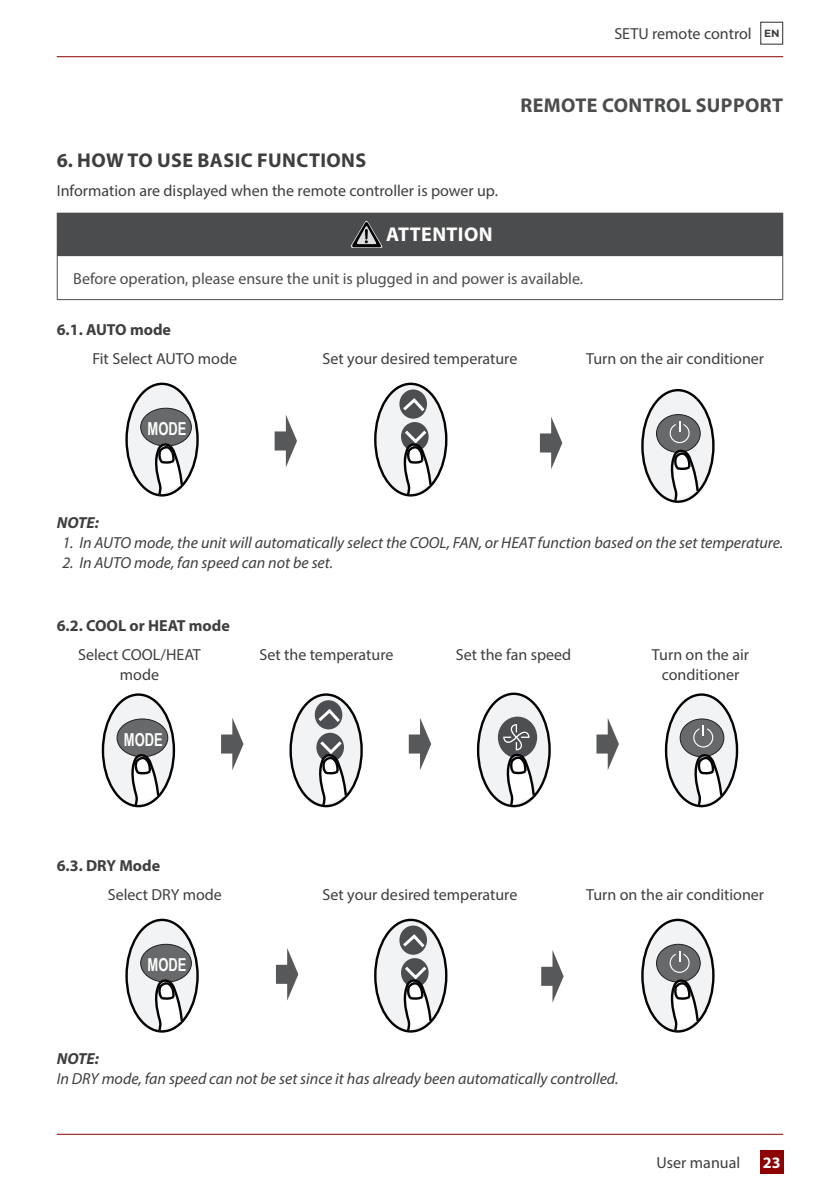
<style>
.page{position:relative;width:840px;height:1191px;background:#fff}
.page>*{position:absolute;margin:0;border:0;box-sizing:border-box;transform-origin:0 0}
.Paragraph_style{font:700 20px "Myriad Pro";letter-spacing:.02em;color:#3e3e3f}
.t1{font:700 20px "Myriad Pro";letter-spacing:.02em;color:#4b4c4d}
.t2{font:700 20px "Myriad Pro";letter-spacing:.02em;color:#fff}
.t3{font:700 17.8px "Arial Narrow";color:#fff;scale:.89 1}
.Paragraph_Style_Numb{font:16px/20px "Myriad Pro";color:#3e3e3f;text-align:center}
.Paragraph_Style_Numb-2{font:italic 16px "Myriad Pro";color:#3e3e3f}
.t4{font:16px "Myriad Pro";color:#4b4c4d}
.Paragraph_Style_Numb-3{font:700 16px "Myriad Pro";color:#3e3e3f}
.Paragraph_Style_Numb-4{font:italic 700 16px "Myriad Pro";color:#3e3e3f}
.t5{font:700 16px "Myriad Pro";color:#fff}
.s1{font-family:"Montserrat";font-weight:700;font-size:10.4px}
</style>
<div class="page">
<div style="left:759px;top:1151px;width:23px;height:23px;background:#8d0203"></div>
<hr style="left:57px;top:1133px;width:725px;height:1px;background:#8d0203">
<hr style="left:57px;top:56px;width:725px;height:1px;background:#8d0203">
<div style="left:759px;top:22px;width:23px;height:23px;border:1px solid #3e3e3f"></div>
<div style="left:57px;top:213px;width:725px;height:43px;background:#4b4c4d"></div>
<hr style="left:57px;top:256px;width:1px;height:43px;background:#4b4c4d">
<hr style="left:781px;top:256px;width:1px;height:43px;background:#4b4c4d">
<hr style="left:57px;top:299px;width:725px;height:1px;background:#4b4c4d">
<svg style="left:350px;top:220px;width:32px;height:28px"></svg>
<svg style="left:274px;top:415px;width:23px;height:52px"></svg>
<svg style="left:539px;top:417px;width:23px;height:52px"></svg>
<div style="left:642px;top:390px;width:71px;height:112px;background:#f2f3f4;border-radius:50%"></div>
<div style="left:641px;top:389px;width:73px;height:114px;border:2px solid #030303;border-radius:50%"></div>
<div style="left:656px;top:414px;width:43px;height:38px;background:#67696b;border-radius:50%"></div>
<div style="left:655px;top:414px;width:45px;height:39px;border:1px solid #231f20;border-radius:50%"></div>
<svg style="left:669px;top:450px;width:30px;height:53px"></svg>
<svg style="left:669px;top:421px;width:20px;height:22px"></svg>
<div style="left:126px;top:384px;width:71px;height:111px;background:#f2f3f4;border-radius:50%"></div>
<div style="left:125px;top:382px;width:74px;height:114px;border:2px solid #030303;border-radius:50%"></div>
<div style="left:141px;top:408px;width:50px;height:38px;background:#67696b;border-radius:50%"></div>
<div style="left:140px;top:408px;width:52px;height:38px;border:1px solid #231f20;border-radius:50%"></div>
<svg style="left:154px;top:443px;width:30px;height:54px"></svg>
<div style="left:375px;top:384px;width:71px;height:111px;background:#f2f3f4;border-radius:50%"></div>
<div style="left:374px;top:382px;width:73px;height:114px;border:2px solid #030303;border-radius:50%"></div>
<div style="left:401px;top:422px;width:27px;height:29px;background:#4d4e52;border-radius:50%"></div>
<svg style="left:399px;top:389px;width:28px;height:30px"></svg>
<svg style="left:401px;top:397px;width:24px;height:16px"></svg>
<svg style="left:402px;top:429px;width:30px;height:68px"></svg>
<svg style="left:221px;top:718px;width:22px;height:52px"></svg>
<svg style="left:408px;top:718px;width:23px;height:52px"></svg>
<svg style="left:596px;top:718px;width:22px;height:52px"></svg>
<div style="left:478px;top:694px;width:71px;height:112px;background:#f2f3f4;border-radius:50%"></div>
<div style="left:476px;top:692px;width:74px;height:115px;border:2px solid #030303;border-radius:50%"></div>
<svg style="left:497px;top:716px;width:40px;height:42px"></svg>
<svg style="left:503px;top:724px;width:32px;height:84px"></svg>
<div style="left:103px;top:694px;width:71px;height:112px;background:#f2f3f4;border-radius:50%"></div>
<div style="left:102px;top:693px;width:73px;height:114px;border:2px solid #030303;border-radius:50%"></div>
<div style="left:117px;top:719px;width:51px;height:38px;background:#67696b;border-radius:50%"></div>
<div style="left:116px;top:718px;width:52px;height:39px;border:1px solid #231f20;border-radius:50%"></div>
<svg style="left:130px;top:754px;width:30px;height:54px"></svg>
<div style="left:290px;top:694px;width:71px;height:112px;background:#f2f3f4;border-radius:50%"></div>
<div style="left:289px;top:693px;width:73px;height:114px;border:2px solid #030303;border-radius:50%"></div>
<div style="left:316px;top:733px;width:28px;height:29px;background:#4d4e52;border-radius:50%"></div>
<div style="left:314px;top:700px;width:28px;height:29px;background:#4d4e52;border-radius:50%"></div>
<svg style="left:318px;top:707px;width:23px;height:16px"></svg>
<svg style="left:318px;top:740px;width:30px;height:68px"></svg>
<div style="left:665px;top:694px;width:71px;height:112px;background:#f2f3f4;border-radius:50%"></div>
<div style="left:664px;top:693px;width:73px;height:114px;border:2px solid #030303;border-radius:50%"></div>
<div style="left:679px;top:719px;width:44px;height:38px;background:#67696b;border-radius:50%"></div>
<div style="left:679px;top:718px;width:45px;height:39px;border:1px solid #231f20;border-radius:50%"></div>
<svg style="left:693px;top:754px;width:30px;height:54px"></svg>
<svg style="left:693px;top:725px;width:19px;height:22px"></svg>
<svg style="left:276px;top:948px;width:22px;height:52px"></svg>
<svg style="left:541px;top:950px;width:22px;height:52px"></svg>
<div style="left:126px;top:920px;width:71px;height:111px;background:#f2f3f4;border-radius:50%"></div>
<div style="left:125px;top:918px;width:74px;height:114px;border:2px solid #030303;border-radius:50%"></div>
<div style="left:141px;top:944px;width:50px;height:38px;background:#67696b;border-radius:50%"></div>
<div style="left:140px;top:943px;width:52px;height:39px;border:1px solid #231f20;border-radius:50%"></div>
<svg style="left:154px;top:979px;width:30px;height:54px"></svg>
<div style="left:375px;top:920px;width:71px;height:111px;background:#f2f3f4;border-radius:50%"></div>
<div style="left:374px;top:918px;width:73px;height:114px;border:2px solid #030303;border-radius:50%"></div>
<div style="left:401px;top:958px;width:27px;height:29px;background:#4d4e52;border-radius:50%"></div>
<div style="left:399px;top:925px;width:28px;height:29px;background:#4d4e52;border-radius:50%"></div>
<svg style="left:401px;top:932px;width:24px;height:16px"></svg>
<svg style="left:402px;top:965px;width:30px;height:68px"></svg>
<div style="left:642px;top:920px;width:71px;height:111px;background:#f2f3f4;border-radius:50%"></div>
<div style="left:641px;top:918px;width:73px;height:114px;border:2px solid #030303;border-radius:50%"></div>
<div style="left:656px;top:944px;width:43px;height:38px;background:#67696b;border-radius:50%"></div>
<div style="left:655px;top:943px;width:45px;height:39px;border:1px solid #231f20;border-radius:50%"></div>
<svg style="left:669px;top:979px;width:30px;height:54px"></svg>
<svg style="left:669px;top:951px;width:20px;height:22px"></svg>
<p class="Paragraph_Style_Numb" style="left:614px;top:24px;width:166px">SETU remote control <span class="s1">EN</span></p>
<p class="t1" style="left:520px;top:92px;width:264px">REMOTE CONTROL SUPPORT</p>
<p class="Paragraph_style" style="left:57px;top:147px;width:311px">6. HOW TO USE BASIC FUNCTIONS</p>
<p class="Paragraph_Style_Numb" style="left:57px;top:180px;width:442px">Information are displayed when the remote controller is power up.</p>
<p class="t2" style="left:386px;top:221px;width:108px">ATTENTION</p>
<p class="t4" style="left:73px;top:268px;width:511px">Before operation, please ensure the unit is plugged in and power is available.</p>
<p class="Paragraph_Style_Numb-3" style="left:57px;top:319px;width:116px">6.1. AUTO mode</p>
<p class="Paragraph_Style_Numb" style="left:92px;top:348px;width:146px">Fit Select AUTO mode</p>
<p class="Paragraph_Style_Numb" style="left:322px;top:348px;width:196px">Set your desired temperature</p>
<p class="Paragraph_Style_Numb" style="left:586px;top:348px;width:179px">Turn on the air conditioner</p>
<p class="t3" style="left:147px;top:415px;width:45px">MODE</p>
<p class="Paragraph_Style_Numb-4" style="left:57px;top:512px;width:44px">NOTE:</p>
<p class="Paragraph_Style_Numb-2" style="left:62px;top:532px;width:722px">1. In AUTO mode, the unit will automatically select the COOL, FAN, or HEAT function based on the set temperature.</p>
<p class="Paragraph_Style_Numb-2" style="left:62px;top:552px;width:272px">2. In AUTO mode, fan speed can not be set.</p>
<p class="Paragraph_Style_Numb-3" style="left:57px;top:615px;width:175px">6.2. COOL or HEAT mode</p>
<p class="Paragraph_Style_Numb" style="left:78px;top:644px;width:124px">Select COOL/HEAT</p>
<p class="Paragraph_Style_Numb" style="left:120px;top:664px;width:41px">mode</p>
<p class="t3" style="left:124px;top:726px;width:45px">MODE</p>
<p class="Paragraph_Style_Numb" style="left:259px;top:644px;width:135px">Set the temperature</p>
<p class="Paragraph_Style_Numb-3" style="left:57px;top:855px;width:105px">6.3. DRY Mode</p>
<p class="Paragraph_Style_Numb" style="left:455px;top:644px;width:117px">Set the fan speed</p>
<p class="Paragraph_Style_Numb" style="left:651px;top:644px;width:98px">Turn on the air conditioner</p>
<p class="Paragraph_Style_Numb" style="left:108px;top:884px;width:116px">Select DRY mode</p>
<p class="Paragraph_Style_Numb" style="left:322px;top:884px;width:196px">Set your desired temperature</p>
<p class="Paragraph_Style_Numb" style="left:586px;top:884px;width:179px">Turn on the air conditioner</p>
<p class="t3" style="left:147px;top:951px;width:45px">MODE</p>
<p class="Paragraph_Style_Numb-4" style="left:57px;top:1048px;width:44px">NOTE:</p>
<p class="Paragraph_Style_Numb-2" style="left:57px;top:1068px;width:563px">In DRY mode, fan speed can not be set since it has already been automatically controlled.</p>
<p class="Paragraph_Style_Numb" style="left:656px;top:1152px;width:85px">User manual</p>
<p class="t5" style="left:762px;top:1152px;width:19px">23</p>
</div>
